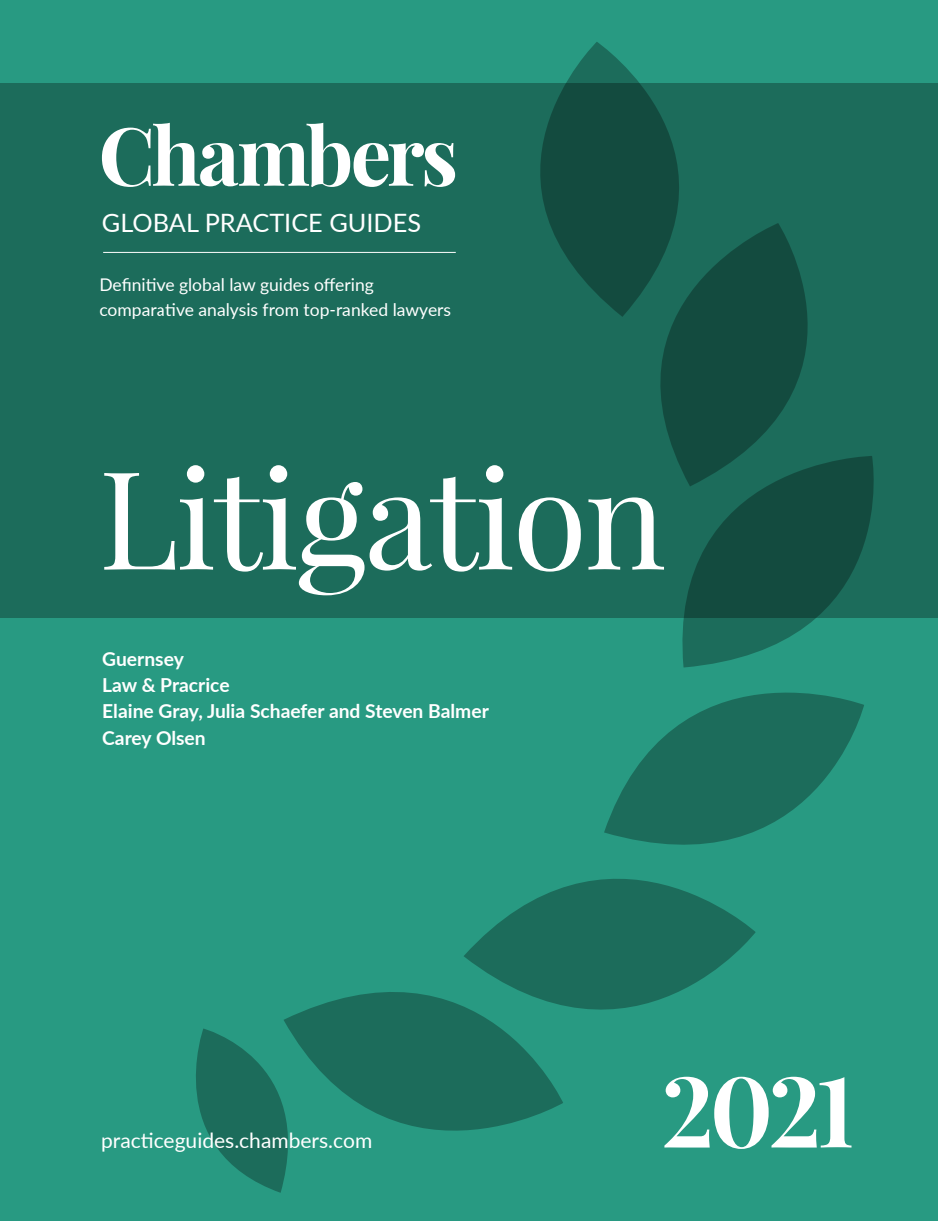
<style>
.page{position:relative;width:938px;height:1221px;background:#fff}
.page>*{position:absolute;margin:0;border:0;box-sizing:border-box;transform-origin:0 0}
.t1{font:136.5px "Playfair Display";letter-spacing:-.02em;color:#fff}
.t2{font:700 98px "Playfair Display";color:#fff}
.t3{font:25.38px "Lato";color:#fff}
.t4{font:21px "Lato";color:#fff}
.t5{font:700 19.25px/26.2px "Lato";color:#fff}
.t6{font:17.5px/24.5px "Lato";color:#fff}
</style>
<div class="page">
<div style="left:0;top:0;width:938px;height:1220px;background:#289a82"></div>
<div style="left:0;top:83px;width:938px;height:534px;background:#1c6c5b"></div>
<svg style="left:196px;top:1028px;width:87px;height:164px"></svg>
<svg style="left:454px;top:42px;width:225px;height:244px"></svg>
<svg style="left:589px;top:223px;width:219px;height:233px;fill:#134b3f"></svg>
<svg style="left:666px;top:456px;width:237px;height:178px;fill:#134b3f"></svg>
<svg style="left:283px;top:992px;width:280px;height:190px"></svg>
<svg style="left:619px;top:634px;width:245px;height:197px"></svg>
<svg style="left:463px;top:797px;width:292px;height:291px"></svg>
<hr style="left:103px;top:252px;width:353px;height:1px;background:#fff">
<svg style="left:102px;top:123px;width:353px;height:64px"></svg>
<h3 class="t3" style="left:102px;top:205px;width:321px">GLOBAL PRACTICE GUIDES</h3>
<p class="t6" style="left:99px;top:272px;width:353px">Definitive global law guides offering comparative analysis from top-ranked lawyers</p>
<h1 class="t1" style="left:98px;top:433px;width:569px">Litigation</h1>
<p class="t5" style="left:102px;top:644px;width:388px">Guernsey<br>Law &amp; Pracrice<br>Elaine Gray, Julia Schaefer and Steven Balmer<br>Carey Olsen</p>
<p class="t4" style="left:101px;top:1125px;width:273px">practiceguides.chambers.com</p>
<h2 class="t2" style="left:661px;top:1048px;width:195px">2021</h2>
</div>
